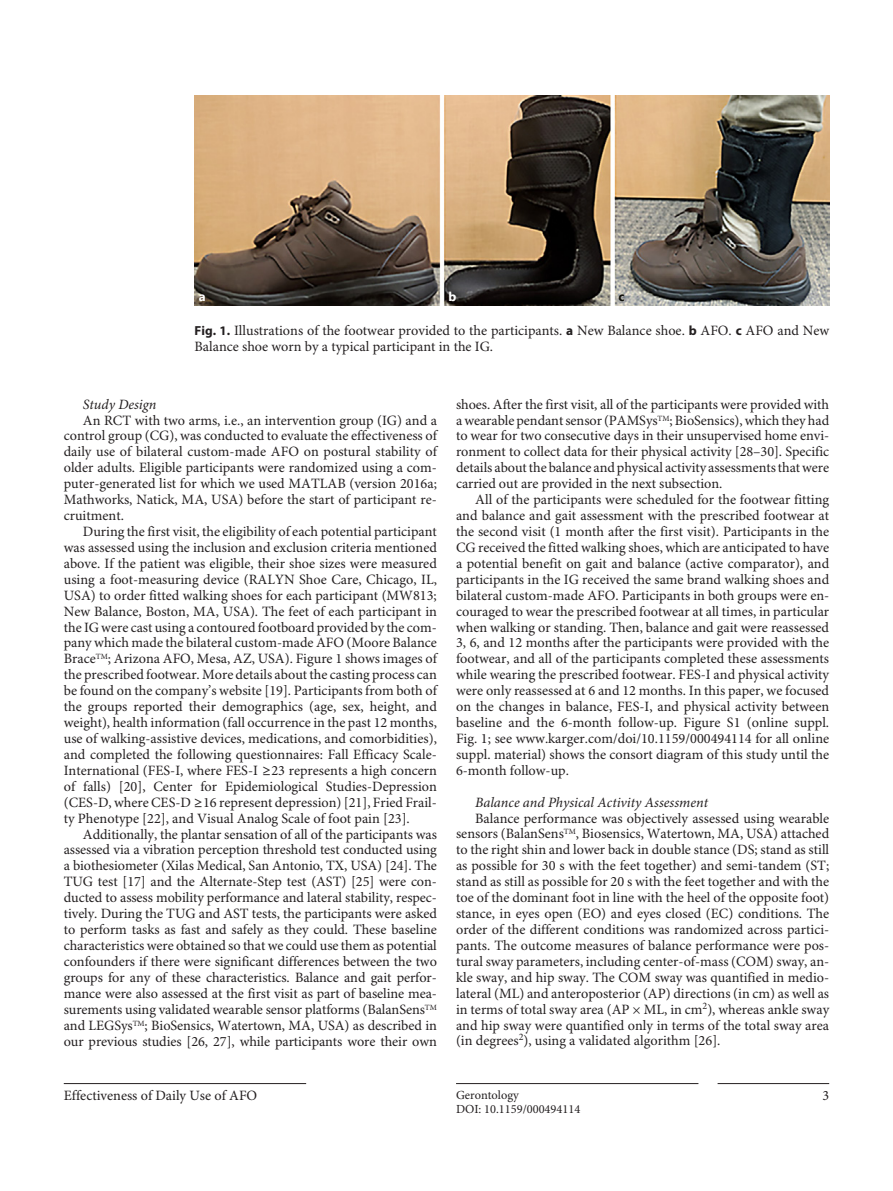
<style>
.page{position:relative;width:893px;height:1191px;background:#fff}
.page>*{position:absolute;margin:0;border:0;box-sizing:border-box;transform-origin:0 0}
.t1{font:14.25px/15.9px "Minion Pro";color:#231f20;text-align:justify}
.t2{font:italic 14.25px "Minion Pro";color:#231f20}
.t3{font:700 12.75px "Segoe UI";color:#fff}
.t4{font:700 12.75px "Segoe UI";color:#0e0e09}
.t5{font:12.3px "Minion Pro";color:#231f20}
.s1{font-family:"Myriad Pro";font-weight:700;font-size:13.2px}
.s2{font-family:"Myriad Pro";font-weight:700;font-size:13.35px}
</style>
<div class="page">
<hr style="left:718px;top:1083px;width:111px;height:1px;background:#231f20">
<hr style="left:456px;top:1083px;width:242px;height:1px;background:#231f20">
<hr style="left:64px;top:1083px;width:242px;height:1px;background:#231f20">
<img style="left:195px;top:95px;width:634px;height:211px">
<p class="t3" style="left:199px;top:285px;width:8px">a</p>
<p class="t3" style="left:449px;top:285px;width:9px">b</p>
<p class="t4" style="left:618px;top:285px;width:8px">c</p>
<p class="t1" style="left:195px;top:323px;width:636px"><span class="s1">Fig. 1.</span> Illustrations of the footwear provided to the participants. <span class="s2">a</span> New Balance shoe. <span class="s2">b</span> AFO. <span class="s2">c</span> AFO and New<br>Balance shoe worn by a typical participant in the IG.</p>
<p class="t2" style="left:83px;top:395px;width:75px">Study Design</p>
<p class="t1" style="left:64px;top:412px;width:375px;text-indent:19px">An RCT with two arms, i.e., an intervention group (IG) and a control group (CG), was conducted to evaluate the effectiveness of daily use of bilateral custom-made AFO on postural stability of older adults. Eligible participants were randomized using a com&shy;puter-generated list for which we used MATLAB (version 2016a; Mathworks, Natick, MA, USA) before the start of participant re&shy;cruitment.</p>
<p class="t1" style="left:64px;top:524px;width:375px;text-indent:19px">During the first visit, the eligibility of each potential participant was assessed using the inclusion and exclusion criteria mentioned above. If the patient was eligible, their shoe sizes were measured using a foot-measuring device (RALYN Shoe Care, Chicago, IL, USA) to order fitted walking shoes for each participant (MW813; New Balance, Boston, MA, USA). The feet of each participant in the IG were cast using a contoured footboard provided by the com&shy;pany which made the bilateral custom-made AFO (Moore Balance Brace<sup>TM</sup>; Arizona AFO, Mesa, AZ, USA). Figure 1 shows images of the prescribed footwear. More details about the casting process can be found on the company’s website [19]. Participants from both of the groups reported their demographics (age, sex, height, and weight), health information (fall occurrence in the past 12 months, use of walking-assistive devices, medications, and comorbidities), and completed the following questionnaires: Fall Efficacy Scale-International (FES-I, where FES-I ≥23 represents a high concern of falls) [20], Center for Epidemiological Studies-Depression (CES-D, where CES-D ≥16 represent depression) [21], Fried Frail&shy;ty Phenotype [22], and Visual Analog Scale of foot pain [23].</p>
<p class="t1" style="left:64px;top:826px;width:375px;text-indent:19px">Additionally, the plantar sensation of all of the participants was assessed via a vibration perception threshold test conducted using a biothesiometer (Xilas Medical, San Antonio, TX, USA) [24]. The TUG test [17] and the Alternate-Step test (AST) [25] were con&shy;ducted to assess mobility performance and lateral stability, respec&shy;tively. During the TUG and AST tests, the participants were asked to perform tasks as fast and safely as they could. These baseline characteristics were obtained so that we could use them as potential confounders if there were significant differences between the two groups for any of these characteristics. Balance and gait perfor&shy;mance were also assessed at the first visit as part of baseline mea&shy;surements using validated wearable sensor platforms (BalanSens<sup>TM </sup>and LEGSys<sup>TM</sup>; BioSensics, Watertown, MA, USA) as described in our previous studies [26, 27], while participants wore their own</p>
<p class="t1" style="left:456px;top:397px;width:375px">shoes. After the first visit, all of the participants were provided with a wearable pendant sensor (PAMSys<sup>TM</sup>; BioSensics), which they had to wear for two consecutive days in their unsupervised home envi&shy;ronment to collect data for their physical activity [28–30]. Specific details about the balance and physical activity assessments that were carried out are provided in the next subsection.</p>
<p class="t1" style="left:456px;top:492px;width:375px;text-indent:19px">All of the participants were scheduled for the footwear fitting and balance and gait assessment with the prescribed footwear at the second visit (1 month after the first visit). Participants in the CG received the fitted walking shoes, which are anticipated to have a potential benefit on gait and balance (active comparator), and participants in the IG received the same brand walking shoes and bilateral custom-made AFO. Participants in both groups were en&shy;couraged to wear the prescribed footwear at all times, in particular when walking or standing. Then, balance and gait were reassessed 3, 6, and 12 months after the participants were provided with the footwear, and all of the participants completed these assessments while wearing the prescribed footwear. FES-I and physical activity were only reassessed at 6 and 12 months. In this paper, we focused on the changes in balance, FES-I, and physical activity between baseline and the 6-month follow-up. Figure S1 (online suppl.<br>Fig. 1; see www.karger.com/doi/10.1159/000494114 for all online suppl. material) shows the consort diagram of this study until the 6-month follow-up.</p>
<p class="t2" style="left:475px;top:793px;width:234px">Balance and Physical Activity Assessment</p>
<p class="t1" style="left:456px;top:810px;width:375px;text-indent:19px">Balance performance was objectively assessed using wearable sensors (BalanSens<sup>TM</sup>, Biosensics, Watertown, MA, USA) attached to the right shin and lower back in double stance (DS; stand as still as possible for 30 s with the feet together) and semi-tandem (ST; stand as still as possible for 20 s with the feet together and with the toe of the dominant foot in line with the heel of the opposite foot) stance, in eyes open (EO) and eyes closed (EC) conditions. The order of the different conditions was randomized across partici&shy;pants. The outcome measures of balance performance were pos&shy;tural sway parameters, including center-of-mass (COM) sway, an&shy;kle sway, and hip sway. The COM sway was quantified in medio&shy;lateral (ML) and anteroposterior (AP) directions (in cm) as well as in terms of total sway area (AP × ML, in cm<sup>2</sup>), whereas ankle sway and hip sway were quantified only in terms of the total sway area (in degrees<sup>2</sup>), using a validated algorithm [26].</p>
<p class="t1" style="left:64px;top:1088px;width:195px">Effectiveness of Daily Use of AFO</p>
<p class="t5" style="left:456px;top:1087px;width:64px">Gerontology</p>
<p class="t1" style="left:822px;top:1088px;width:8px">3</p>
<p class="t5" style="left:456px;top:1101px;width:126px">DOI: 10.1159/000494114</p>
</div>
